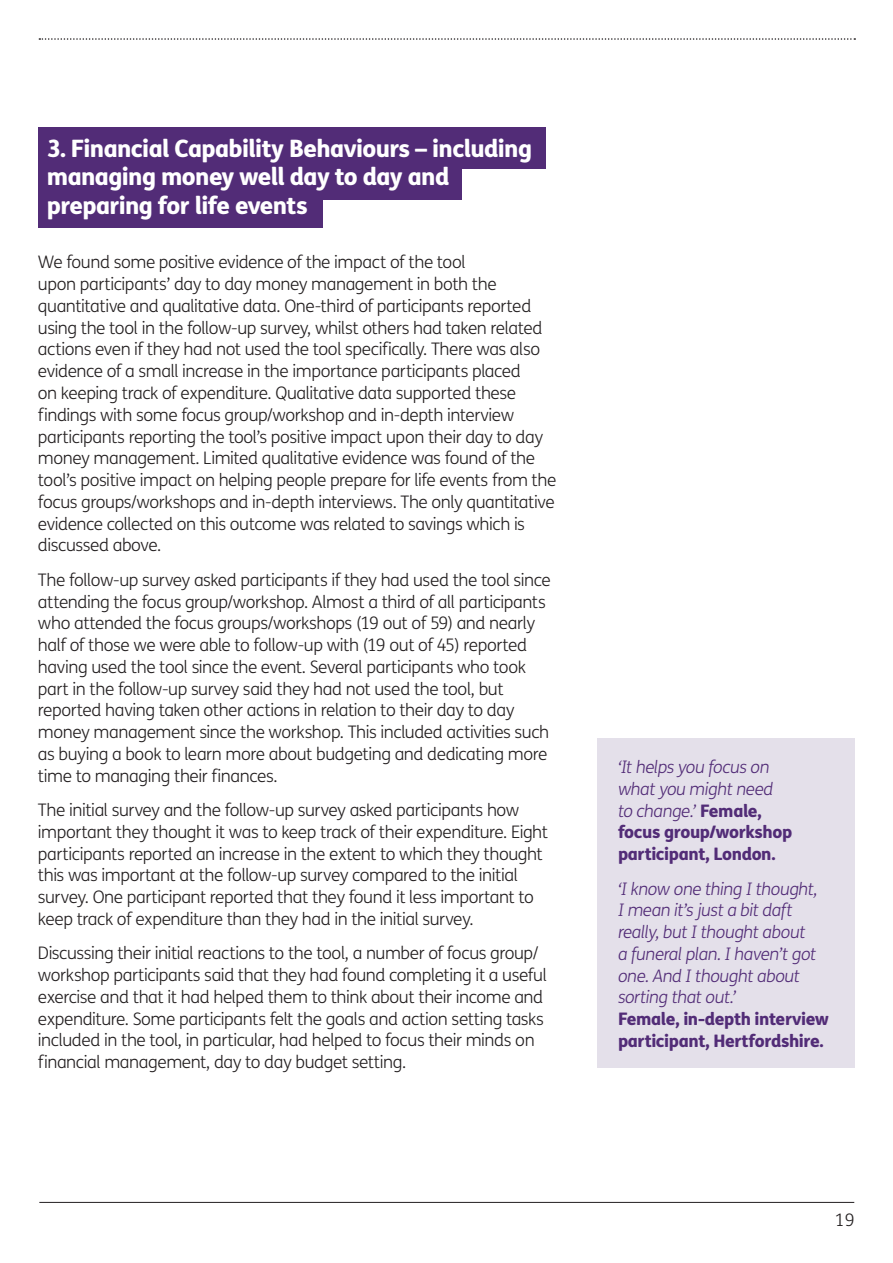
<style>
.page{position:relative;width:893px;height:1263px;background:#fff}
.page>*{position:absolute;margin:0;border:0;box-sizing:border-box;transform-origin:0 0}
.t1{font:800 24px/28.5px "FS Me";letter-spacing:-.025em;color:#fff}
.t2{font:300 17.25px/21.8px "FS Me";letter-spacing:-.025em;color:#231f20}
.t3{font:800 17.25px/21.8px "FS Me";letter-spacing:-.025em;color:#522c77}
.t4{font:italic 300 17.25px/21.8px "FS Me";letter-spacing:-.025em;color:#522c77}
.s1{font-weight:300;font-style:italic}
</style>
<div class="page">
<hr style="left:39px;top:1202px;width:815px;height:1px;background:#231f20">
<svg style="left:39px;top:38px;width:816px;height:2px"></svg>
<div style="left:38px;top:128px;width:508px;height:41px;background:#522c77"></div>
<div style="left:38px;top:158px;width:424px;height:42px;background:#522c77"></div>
<div style="left:38px;top:186px;width:285px;height:42px;background:#522c77"></div>
<div style="left:597px;top:739px;width:257px;height:329px;background:#e4e0ea"></div>
<h1 class="t1" style="left:47px;top:134px;width:487px">3. Financial Capability Behaviours – including managing money well day to day and preparing for life events</h1>
<p class="t2" style="left:38px;top:252px;width:520px">We found some positive evidence of the impact of the tool<br>upon participants’ day to day money management in both the quantitative and qualitative data. One-third of participants reported using the tool in the follow-up survey, whilst others had taken related actions even if they had not used the tool specifically. There was also evidence of a small increase in the importance participants placed<br>on keeping track of expenditure. Qualitative data supported these findings with some focus group/workshop and in-depth interview participants reporting the tool’s positive impact upon their day to day money management. Limited qualitative evidence was found of the tool’s positive impact on helping people prepare for life events from the focus groups/workshops and in-depth interviews. The only quantitative evidence collected on this outcome was related to savings which is discussed above.</p>
<p class="t2" style="left:38px;top:569px;width:514px">The follow-up survey asked participants if they had used the tool since attending the focus group/workshop. Almost a third of all participants who attended the focus groups/workshops (19 out of 59) and nearly half of those we were able to follow-up with (19 out of 45) reported having used the tool since the event. Several participants who took part in the follow-up survey said they had not used the tool, but reported having taken other actions in relation to their day to day money management since the workshop. This included activities such as buying a book to learn more about budgeting and dedicating more time to managing their finances.</p>
<p class="t2" style="left:38px;top:800px;width:512px">The initial survey and the follow-up survey asked participants how important they thought it was to keep track of their expenditure. Eight participants reported an increase in the extent to which they thought this was important at the follow-up survey compared to the initial survey. One participant reported that they found it less important to keep track of expenditure than they had in the initial survey.</p>
<p class="t2" style="left:38px;top:943px;width:510px">Discussing their initial reactions to the tool, a number of focus group/ workshop participants said that they had found completing it a useful exercise and that it had helped them to think about their income and expenditure. Some participants felt the goals and action setting tasks included in the tool, in particular, had helped to focus their minds on financial management, day to day budget setting.</p>
<p class="t3" style="left:618px;top:756px;width:176px"><span class="s1">‘It helps you focus on what you might need to change.’</span> Female, focus group/workshop participant, London.</p>
<p class="t4" style="left:618px;top:877px;width:201px">‘I know one thing I thought,<br>I mean it’s just a bit daft really, but I thought about a funeral plan. I haven’t got one. And I thought about sorting that out.’</p>
<p class="t3" style="left:618px;top:1008px;width:212px">Female, in-depth interview participant, Hertfordshire.</p>
<p class="t2" style="left:835px;top:1210px;width:21px">19</p>
</div>
